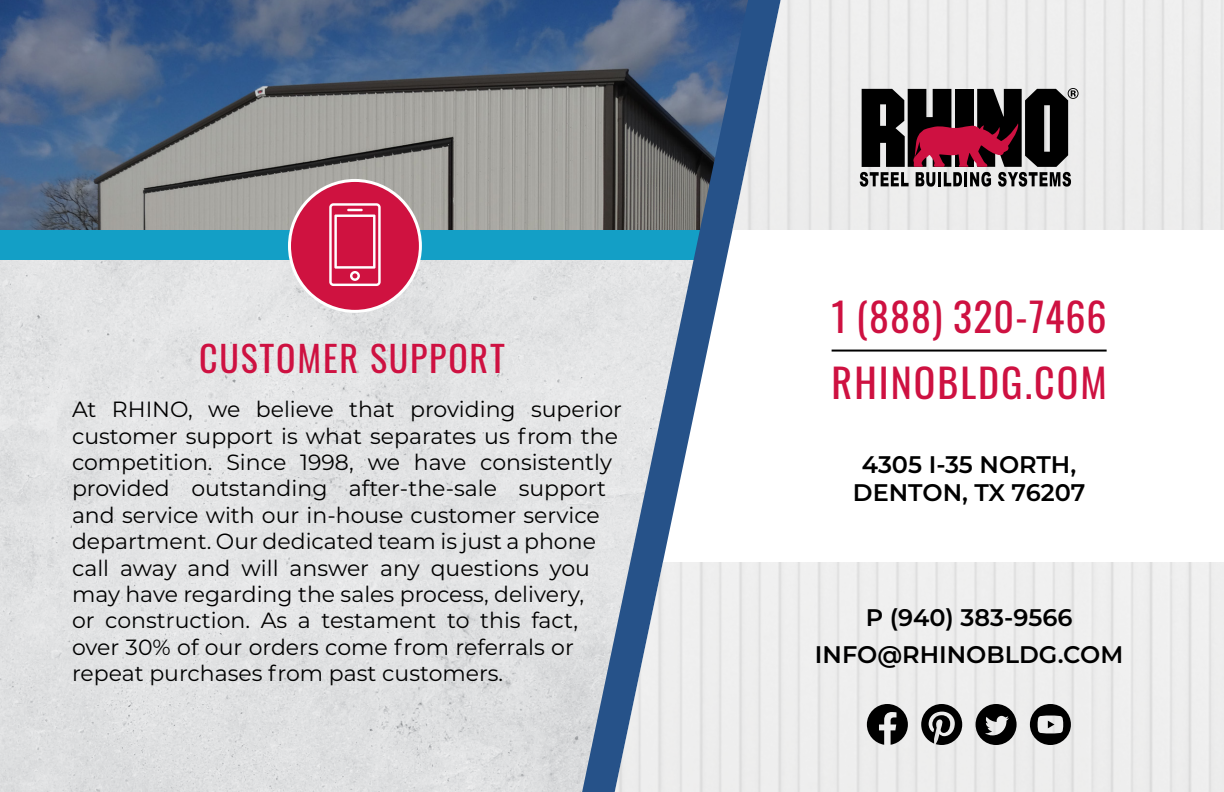
<style>
.page{position:relative;width:1224px;height:792px;background:#fff}
.page>*{position:absolute;margin:0;border:0;box-sizing:border-box;transform-origin:0 0}
.t1{font:40px/66px "Oswald";letter-spacing:.05em;color:#ce1141}
.t2{font:36px "Oswald";letter-spacing:.05em;color:#ce1141}
.t3{font:600 24px/28.8px "Montserrat";color:#000;text-align:center}
.t4{font:22px/26.4px "Montserrat";color:#000}
</style>
<div class="page">
<img style="left:0;top:260px;width:582px;height:532px">
<div style="left:0;top:0;width:896px;height:260px;background:#139fc6"></div>
<img style="left:0;top:0;width:582px;height:230px">
<svg style="left:582px;top:0;width:33px;height:792px;background:#a6b1bb"></svg>
<svg style="left:615px;top:0;width:492px;height:562px"></svg>
<img style="left:614px;top:562px;width:610px;height:230px">
<img style="left:732px;top:0;width:492px;height:230px">
<svg style="left:860px;top:88px;width:219px;height:99px;background:#5c444a"></svg>
<div style="left:289px;top:180px;width:132px;height:132px;background:#cf1240;border-radius:50%"></div>
<svg style="left:329px;top:203px;width:52px;height:83px"></svg>
<div style="left:288px;top:179px;width:134px;height:134px;border:3px solid #fff;border-radius:50%"></div>
<hr style="left:832px;top:350px;width:275px;height:2px;background:#000">
<svg style="left:867px;top:704px;width:41px;height:41px;background:#5c5c5c"></svg>
<svg style="left:921px;top:704px;width:41px;height:41px;background:#626262"></svg>
<svg style="left:976px;top:704px;width:41px;height:41px;background:#595959"></svg>
<svg style="left:1030px;top:704px;width:41px;height:41px;background:#6b6b6b"></svg>
<h2 class="t2" style="left:199px;top:326px;width:307px">CUSTOMER SUPPORT</h2>
<p class="t4" style="left:72px;top:395px;width:552px">At RHINO, we believe that providing superior customer support is what separates us from the competition. Since 1998, we have consistently provided outstanding after-the-sale support and service with our in-house customer service department. Our dedicated team is just a phone call away and will answer any questions you may have regarding the sales process, delivery,<br>or construction. As a testament to this fact, over 30% of our orders come from referrals or repeat purchases from past customers.</p>
<h1 class="t1" style="left:832px;top:280px;width:277px">1 (888) 320-7466<br>RHINOBLDG.COM</h1>
<p class="t3" style="left:853px;top:449px;width:234px">4305 I-35 NORTH,<br>DENTON, TX 76207</p>
<p class="t3" style="left:815px;top:597px;width:310px;line-height:37.8px">P (940) 383-9566<br>INFO@RHINOBLDG.COM</p>
</div>
